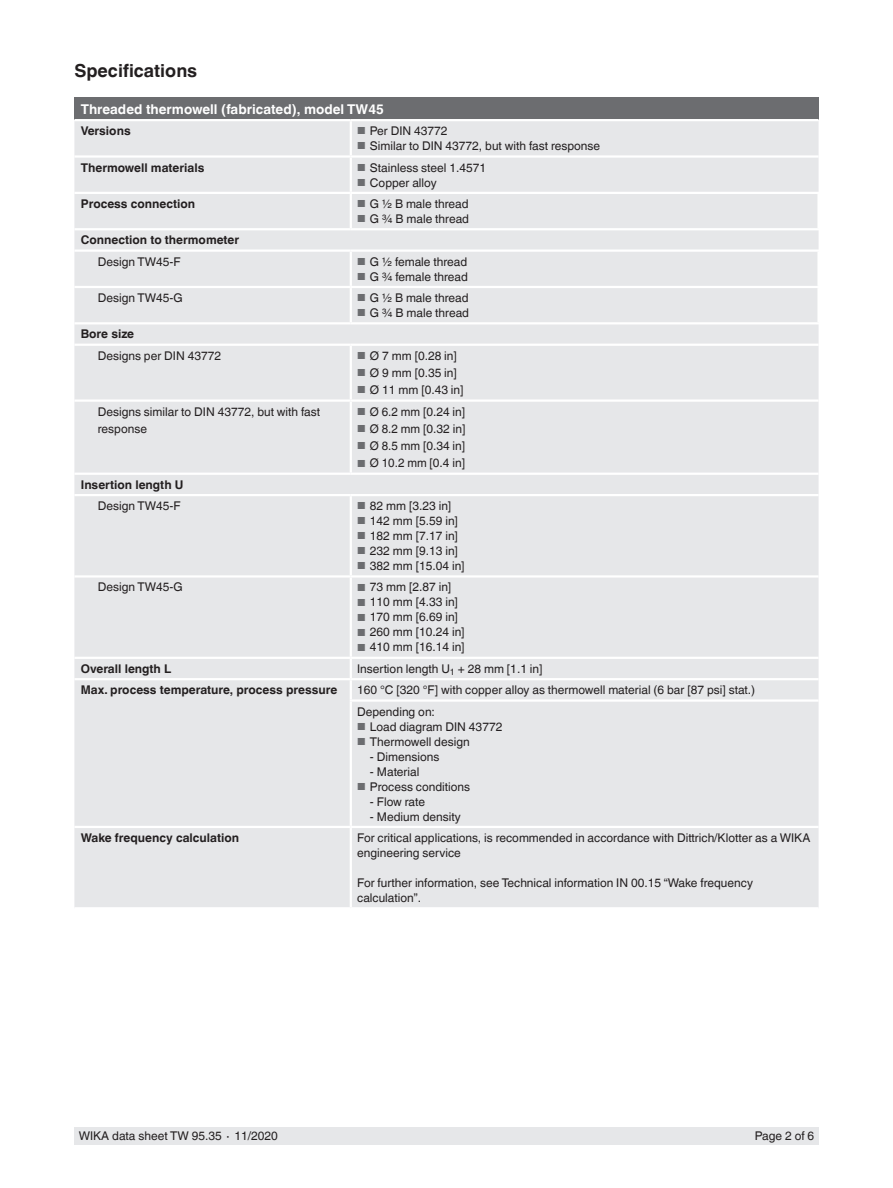
<style>
.page{position:relative;width:893px;height:1188px;background:#fff}
.page>*{position:absolute;margin:0;border:0;box-sizing:border-box;transform-origin:0 0}
.t1{font:700 18px "Helvetica World";color:#231f20}
.t2{font:700 13.5px "Helvetica World";color:#fff}
.t3{font:12px/15px "Helvetica World";color:#231f20}
.t4{font:700 12px "Helvetica World";color:#231f20}
.s1{font-size:10.2px;color:#6c6d70}
</style>
<div class="page">
<div style="left:74px;top:1128px;width:745px;height:17px;background:#e6e7e9"></div>
<div style="left:74px;top:98px;width:745px;height:22px;background:#6c6d70"></div>
<div style="left:74px;top:121px;width:745px;height:786px;background:#e6e7e9"></div>
<hr style="left:74px;top:575px;width:277px;height:3px;background:#fff">
<hr style="left:351px;top:575px;width:468px;height:3px;background:#fff">
<hr style="left:74px;top:473px;width:277px;height:2px;background:#fff">
<hr style="left:351px;top:473px;width:468px;height:2px;background:#fff">
<hr style="left:74px;top:494px;width:277px;height:2px;background:#fff">
<hr style="left:351px;top:494px;width:468px;height:2px;background:#fff">
<hr style="left:74px;top:322px;width:277px;height:2px;background:#fff">
<hr style="left:351px;top:322px;width:469px;height:2px;background:#fff">
<hr style="left:74px;top:344px;width:277px;height:2px;background:#fff">
<hr style="left:351px;top:344px;width:468px;height:2px;background:#fff">
<hr style="left:74px;top:119px;width:277px;height:2px;background:#fff">
<hr style="left:351px;top:119px;width:468px;height:2px;background:#fff">
<hr style="left:74px;top:228px;width:277px;height:2px;background:#fff">
<hr style="left:351px;top:228px;width:469px;height:2px;background:#fff">
<hr style="left:74px;top:249px;width:277px;height:3px;background:#fff">
<hr style="left:817px;top:252px;width:3px;height:34px;background:#fff">
<hr style="left:350px;top:121px;width:2px;height:34px;background:#fff">
<hr style="left:817px;top:194px;width:3px;height:34px;background:#fff">
<hr style="left:351px;top:192px;width:469px;height:2px;background:#fff">
<hr style="left:350px;top:194px;width:2px;height:34px;background:#fff">
<hr style="left:74px;top:155px;width:277px;height:3px;background:#fff">
<hr style="left:351px;top:249px;width:469px;height:3px;background:#fff">
<hr style="left:350px;top:252px;width:2px;height:34px;background:#fff">
<hr style="left:351px;top:286px;width:469px;height:2px;background:#fff">
<hr style="left:350px;top:288px;width:2px;height:34px;background:#fff">
<hr style="left:817px;top:288px;width:3px;height:34px;background:#fff">
<hr style="left:351px;top:155px;width:468px;height:3px;background:#fff">
<hr style="left:350px;top:158px;width:2px;height:34px;background:#fff">
<hr style="left:74px;top:678px;width:277px;height:2px;background:#fff">
<hr style="left:350px;top:702px;width:2px;height:124px;background:#fff">
<hr style="left:74px;top:826px;width:277px;height:2px;background:#fff">
<hr style="left:74px;top:192px;width:277px;height:2px;background:#fff">
<hr style="left:74px;top:286px;width:277px;height:2px;background:#fff">
<hr style="left:350px;top:346px;width:2px;height:53px;background:#fff">
<hr style="left:74px;top:399px;width:277px;height:3px;background:#fff">
<hr style="left:351px;top:399px;width:468px;height:3px;background:#fff">
<hr style="left:350px;top:402px;width:2px;height:71px;background:#fff">
<hr style="left:350px;top:496px;width:2px;height:79px;background:#fff">
<hr style="left:350px;top:578px;width:2px;height:79px;background:#fff">
<hr style="left:74px;top:657px;width:277px;height:2px;background:#fff">
<hr style="left:351px;top:657px;width:468px;height:2px;background:#fff">
<svg style="left:350px;top:659px;width:2px;height:40px"></svg>
<hr style="left:351px;top:678px;width:468px;height:2px;background:#fff">
<hr style="left:350px;top:699px;width:469px;height:3px;background:#fff">
<hr style="left:351px;top:826px;width:468px;height:2px;background:#fff">
<hr style="left:350px;top:828px;width:2px;height:79px;background:#fff">
<h1 class="t1" style="left:74px;top:60px;width:124px">Specifications</h1>
<p class="t2" style="left:81px;top:101px;width:305px">Threaded thermowell (fabricated), model TW45</p>
<p class="t4" style="left:81px;top:124px;width:51px">Versions</p>
<p class="t3" style="left:357px;top:123px;width:92px"><span class="s1">■</span> Per DIN 43772</p>
<p class="t3" style="left:357px;top:138px;width:244px"><span class="s1">■</span> Similar to DIN 43772, but with fast response</p>
<p class="t4" style="left:81px;top:160px;width:125px">Thermowell materials</p>
<p class="t3" style="left:357px;top:160px;width:130px"><span class="s1">■</span> Stainless steel 1.4571</p>
<p class="t3" style="left:357px;top:175px;width:81px"><span class="s1">■</span> Copper alloy</p>
<p class="t4" style="left:81px;top:197px;width:116px">Process connection</p>
<p class="t3" style="left:357px;top:196px;width:113px"><span class="s1">■</span> G ½ B male thread</p>
<p class="t3" style="left:357px;top:211px;width:113px"><span class="s1">■</span> G ¾ B male thread</p>
<p class="t4" style="left:81px;top:233px;width:160px">Connection to thermometer</p>
<p class="t3" style="left:98px;top:254px;width:84px">Design TW45-F</p>
<p class="t3" style="left:357px;top:254px;width:112px"><span class="s1">■</span> G ½ female thread</p>
<p class="t3" style="left:357px;top:269px;width:112px"><span class="s1">■</span> G ¾ female thread</p>
<p class="t3" style="left:98px;top:290px;width:86px">Design TW45-G</p>
<p class="t3" style="left:357px;top:290px;width:113px"><span class="s1">■</span> G ½ B male thread</p>
<p class="t3" style="left:357px;top:305px;width:113px"><span class="s1">■</span> G ¾ B male thread</p>
<p class="t4" style="left:81px;top:327px;width:55px">Bore size</p>
<p class="t3" style="left:98px;top:348px;width:125px">Designs per DIN 43772</p>
<p class="t3" style="left:357px;top:348px;width:101px"><span class="s1">■</span> Ø 7 mm [0.28 in]</p>
<p class="t3" style="left:357px;top:365px;width:101px"><span class="s1">■</span> Ø 9 mm [0.35 in]</p>
<p class="t3" style="left:357px;top:383px;width:108px"><span class="s1">■</span> Ø 11 mm [0.43 in]</p>
<p class="t3" style="left:98px;top:403px;width:224px;line-height:17.2px">Designs similar to DIN 43772, but with fast response</p>
<p class="t3" style="left:357px;top:404px;width:110px"><span class="s1">■</span> Ø 6.2 mm [0.24 in]</p>
<p class="t3" style="left:357px;top:421px;width:110px"><span class="s1">■</span> Ø 8.2 mm [0.32 in]</p>
<p class="t3" style="left:357px;top:438px;width:110px"><span class="s1">■</span> Ø 8.5 mm [0.34 in]</p>
<p class="t3" style="left:357px;top:456px;width:109px"><span class="s1">■</span> Ø 10.2 mm [0.4 in]</p>
<p class="t4" style="left:81px;top:478px;width:104px">Insertion length U</p>
<p class="t3" style="left:98px;top:498px;width:84px">Design TW45-F</p>
<p class="t3" style="left:357px;top:498px;width:96px"><span class="s1">■</span> 82 mm [3.23 in]</p>
<p class="t3" style="left:357px;top:513px;width:102px"><span class="s1">■</span> 142 mm [5.59 in]</p>
<p class="t3" style="left:357px;top:528px;width:102px"><span class="s1">■</span> 182 mm [7.17 in]</p>
<p class="t3" style="left:357px;top:543px;width:102px"><span class="s1">■</span> 232 mm [9.13 in]</p>
<p class="t3" style="left:357px;top:558px;width:109px"><span class="s1">■</span> 382 mm [15.04 in]</p>
<p class="t3" style="left:98px;top:580px;width:86px">Design TW45-G</p>
<p class="t3" style="left:357px;top:580px;width:96px"><span class="s1">■</span> 73 mm [2.87 in]</p>
<p class="t3" style="left:357px;top:595px;width:102px"><span class="s1">■</span> 110 mm [4.33 in]</p>
<p class="t3" style="left:357px;top:610px;width:102px"><span class="s1">■</span> 170 mm [6.69 in]</p>
<p class="t3" style="left:357px;top:625px;width:109px"><span class="s1">■</span> 260 mm [10.24 in]</p>
<p class="t3" style="left:357px;top:640px;width:109px"><span class="s1">■</span> 410 mm [16.14 in]</p>
<p class="t4" style="left:81px;top:662px;width:92px">Overall length L</p>
<p class="t3" style="left:357px;top:661px;width:187px">Insertion length U<sub>1</sub> + 28 mm [1.1 in]</p>
<p class="t4" style="left:81px;top:683px;width:258px">Max. process temperature, process pressure</p>
<p class="t3" style="left:357px;top:679px;width:400px;line-height:21.3px">160 °C [320 °F] with copper alloy as thermowell material (6 bar [87 psi] stat.)<br>Depending on:</p>
<p class="t3" style="left:357px;top:719px;width:147px"><span class="s1">■</span> Load diagram DIN 43772</p>
<p class="t3" style="left:357px;top:734px;width:114px"><span class="s1">■</span> Thermowell design</p>
<p class="t3" style="left:370px;top:749px;width:71px">- Dimensions</p>
<p class="t3" style="left:370px;top:764px;width:51px">- Material</p>
<p class="t3" style="left:357px;top:779px;width:115px"><span class="s1">■</span> Process conditions</p>
<p class="t3" style="left:370px;top:794px;width:57px">- Flow rate</p>
<p class="t3" style="left:370px;top:809px;width:92px">- Medium density</p>
<p class="t4" style="left:81px;top:831px;width:160px">Wake frequency calculation</p>
<p class="t3" style="left:357px;top:830px;width:455px">For critical applications, is recommended in accordance with Dittrich/Klotter as a WIKA engineering service</p>
<p class="t3" style="left:357px;top:875px;width:397px">For further information, see Technical information IN 00.15 “Wake frequency calculation”.</p>
<p class="t3" style="left:79px;top:1129px;width:201px">WIKA data sheet TW 95.35 ∙ 11/2020</p>
<p class="t3" style="left:755px;top:1129px;width:61px">Page 2 of 6</p>
</div>
